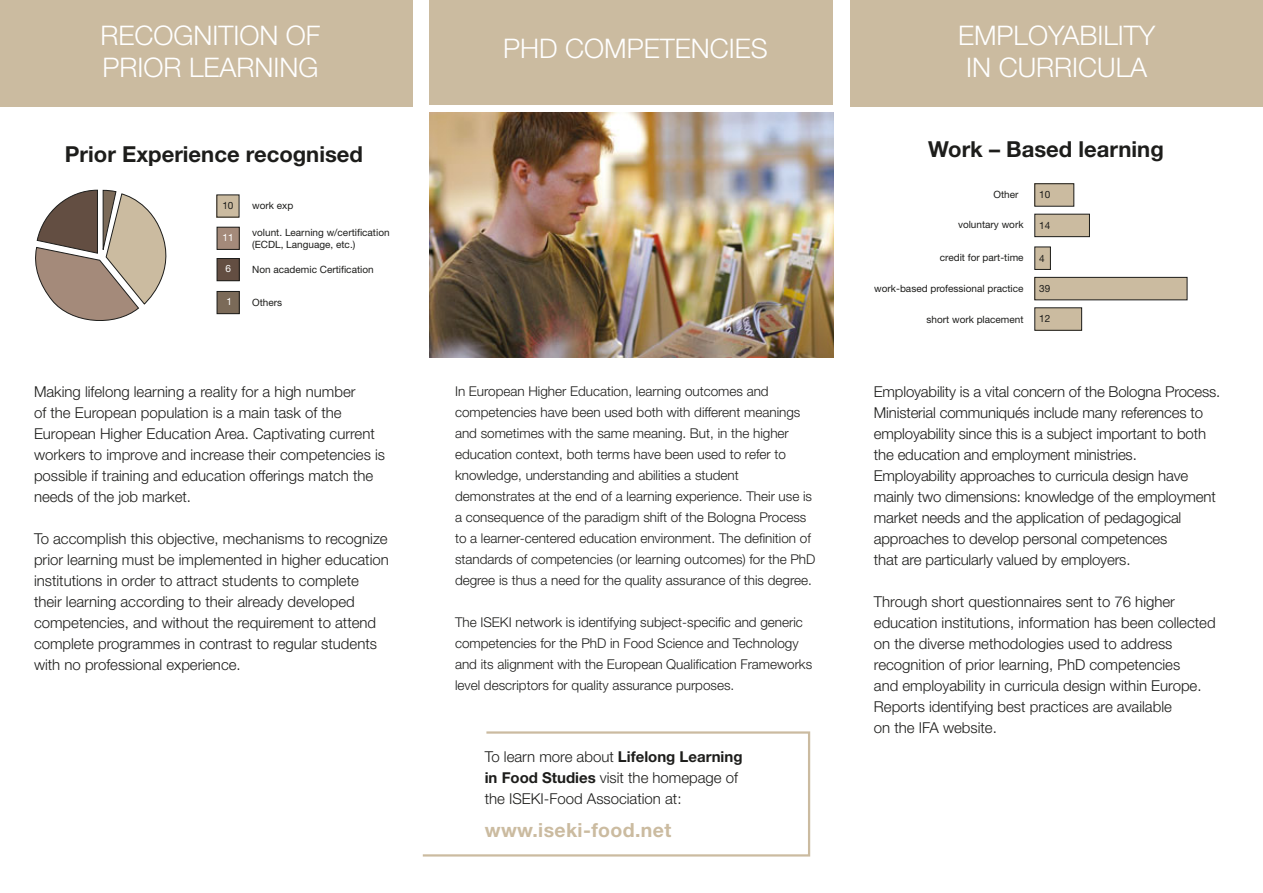
<style>
.page{position:relative;width:1263px;height:893px;background:#fff}
.page>*{position:absolute;margin:0;border:0;box-sizing:border-box;transform-origin:0 0}
.t1{font:300 27px/32.4px "Helvetica Neue";color:#fff}
.t2{font:700 22.05px "Helvetica Neue";color:#1d1d1b}
.t3{font:700 19.5px "Helvetica Neue";letter-spacing:.02em;color:#cbbba0}
.t4{font:300 15px/21px "Helvetica Neue";color:#1d1d1b}
.t5{font:300 13.5px/21px "Helvetica Neue";color:#1d1d1b}
.t6{font:10.05px/12px "Helvetica Neue";color:#1d1d1b}
.t7{font:10.05px "Helvetica Neue";color:#fff}
.s1{font-weight:700}
</style>
<div class="page">
<div style="left:0;top:0;width:412px;height:106px;background:#cbbba0"></div>
<div style="left:850px;top:0;width:413px;height:106px;background:#cbbba0"></div>
<div style="left:429px;top:0;width:404px;height:105px;background:#cbbba0"></div>
<svg style="left:422px;top:731px;width:389px;height:126px"></svg>
<svg style="left:35px;top:189px;width:132px;height:132px"></svg>
<div style="left:217px;top:195px;width:22px;height:22px;background:#cbbba0"></div>
<div style="left:217px;top:227px;width:22px;height:22px;background:#a48a7a"></div>
<div style="left:217px;top:227px;width:23px;height:23px;border:1px solid #1d1d1b"></div>
<div style="left:217px;top:259px;width:22px;height:22px;background:#634e42"></div>
<div style="left:217px;top:258px;width:23px;height:23px;border:1px solid #1d1d1b"></div>
<div style="left:217px;top:291px;width:22px;height:23px;background:#7b6a58"></div>
<div style="left:217px;top:291px;width:23px;height:23px;border:1px solid #1d1d1b"></div>
<div style="left:1035px;top:308px;width:47px;height:22px;background:#cbbba0"></div>
<div style="left:1034px;top:307px;width:48px;height:24px;border:1px solid #1d1d1b"></div>
<div style="left:1035px;top:277px;width:152px;height:23px;background:#cbbba0"></div>
<div style="left:1034px;top:277px;width:153px;height:23px;border:1px solid #1d1d1b"></div>
<div style="left:1035px;top:247px;width:15px;height:22px;background:#cbbba0"></div>
<div style="left:1034px;top:247px;width:17px;height:23px;border:1px solid #1d1d1b"></div>
<div style="left:1035px;top:214px;width:54px;height:23px;background:#cbbba0"></div>
<div style="left:1034px;top:214px;width:56px;height:23px;border:1px solid #1d1d1b"></div>
<div style="left:1035px;top:184px;width:39px;height:22px;background:#cbbba0"></div>
<div style="left:1034px;top:183px;width:40px;height:24px;border:1px solid #1d1d1b"></div>
<img style="left:429px;top:112px;width:404px;height:245px">
<h1 class="t1" style="left:101px;top:22px;width:221px">RECOGNITION OF<br>PRIOR LEARNING</h1>
<h2 class="t2" style="left:65px;top:146px;width:300px">Prior Experience recognised</h2>
<p class="t6" style="left:222px;top:201px;width:13px">10</p>
<p class="t6" style="left:252px;top:201px;width:43px">work exp</p>
<p class="t6" style="left:252px;top:227px;width:139px">volunt. Learning w/certification (ECDL, Language, etc.)</p>
<p class="t6" style="left:252px;top:264px;width:123px">Non academic Certification</p>
<p class="t6" style="left:252px;top:297px;width:32px">Others</p>
<p class="t7" style="left:223px;top:234px;width:13px">11</p>
<p class="t7" style="left:225px;top:265px;width:7px">6</p>
<p class="t7" style="left:226px;top:298px;width:7px">1</p>
<p class="t4" style="left:34px;top:382px;width:353px">Making lifelong learning a reality for a high number<br>of the European population is a main task of the European Higher Education Area. Captivating current workers to improve and increase their competencies is possible if training and education offerings match the needs of the job market.</p>
<p class="t4" style="left:34px;top:529px;width:356px">To accomplish this objective, mechanisms to recognize prior learning must be implemented in higher education institutions in order to attract students to complete their learning according to their already developed competencies, and without the requirement to attend complete programmes in contrast to regular students with no professional experience.</p>
<h1 class="t1" style="left:503px;top:34px;width:266px">PHD COMPETENCIES</h1>
<p class="t5" style="left:455px;top:382px;width:362px">In European Higher Education, learning outcomes and competencies have been used both with different meanings and sometimes with the same meaning. But, in the higher education context, both terms have been used to refer to knowledge, understanding and abilities a student demonstrates at the end of a learning experience. Their use is a consequence of the paradigm shift of the Bologna Process to a learner-centered education environment. The definition of standards of competencies (or learning outcomes) for the PhD degree is thus a need for the quality assurance of this degree.</p>
<p class="t5" style="left:455px;top:613px;width:359px">The ISEKI network is identifying subject-specific and generic competencies for the PhD in Food Science and Technology and its alignment with the European Qualification Frameworks level descriptors for quality assurance purposes.</p>
<p class="t4" style="left:485px;top:748px;width:259px">To learn more about <span class="s1">Lifelong Learning in Food Studies</span> visit the homepage of the ISEKI-Food Association at:</p>
<h3 class="t3" style="left:485px;top:823px;width:188px">www.iseki-food.net</h3>
<h1 class="t1" style="left:958px;top:22px;width:199px;text-align:center">EMPLOYABILITY<br>IN CURRICULA</h1>
<h2 class="t2" style="left:928px;top:141px;width:237px">Work – Based learning</h2>
<p class="t6" style="left:993px;top:189px;width:27px">Other</p>
<p class="t6" style="left:958px;top:220px;width:67px">voluntary work</p>
<p class="t6" style="left:940px;top:253px;width:85px">credit for part-time</p>
<p class="t6" style="left:874px;top:284px;width:151px">work-based professional practice</p>
<p class="t6" style="left:926px;top:314px;width:99px">short work placement</p>
<p class="t6" style="left:1039px;top:190px;width:13px">10</p>
<p class="t6" style="left:1039px;top:221px;width:13px">14</p>
<p class="t6" style="left:1039px;top:254px;width:7px">4</p>
<p class="t6" style="left:1039px;top:284px;width:13px">39</p>
<p class="t6" style="left:1039px;top:313px;width:13px">12</p>
<p class="t4" style="left:874px;top:382px;width:348px">Employability is a vital concern of the Bologna Process.<br>Ministerial communiqués include many references to employability since this is a subject important to both the education and employment ministries.<br>Employability approaches to curricula design have mainly two dimensions: knowledge of the employment market needs and the application of pedagogical approaches to develop personal competences<br>that are particularly valued by employers.</p>
<p class="t4" style="left:874px;top:592px;width:343px">Through short questionnaires sent to 76 higher education institutions, information has been collected on the diverse methodologies used to address recognition of prior learning, PhD competencies<br>and employability in curricula design within Europe.<br>Reports identifying best practices are available<br>on the IFA website.</p>
</div>
